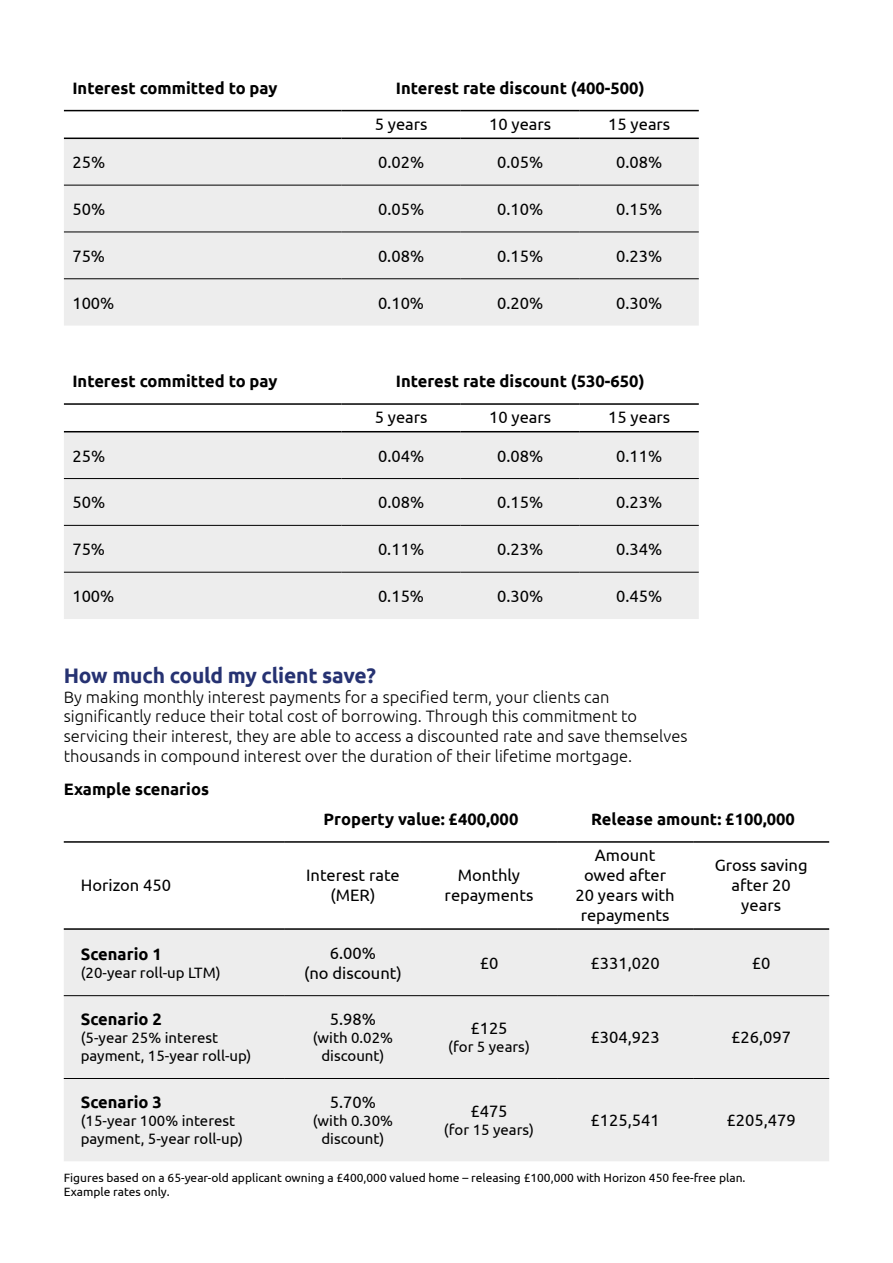
<style>
.page{position:relative;width:893px;height:1263px;background:#fff}
.page>*{position:absolute;margin:0;border:0;box-sizing:border-box;transform-origin:0 0}
.t1{font:700 21px "Ubuntu";letter-spacing:-.01em;color:#263272}
.t2{font:16.5px/19.8px "Ubuntu";color:#000;text-align:center}
.t3{font:300 16.5px/19.8px "Ubuntu";color:#000}
.t4{font:700 16.5px "Ubuntu";color:#000}
.t5{font:15px/18px "Ubuntu";color:#000}
.t6{font:12px/14.4px "Ubuntu";color:#000}
</style>
<div class="page">
<div style="left:64px;top:139px;width:635px;height:187px;background:#ededed"></div>
<hr style="left:64px;top:185px;width:278px;height:1px;background:#000">
<hr style="left:342px;top:185px;width:119px;height:1px;background:#000">
<hr style="left:461px;top:185px;width:119px;height:1px;background:#000">
<hr style="left:580px;top:185px;width:119px;height:1px;background:#000">
<hr style="left:64px;top:232px;width:278px;height:1px;background:#000">
<hr style="left:342px;top:232px;width:119px;height:1px;background:#000">
<hr style="left:461px;top:232px;width:119px;height:1px;background:#000">
<hr style="left:580px;top:232px;width:119px;height:1px;background:#000">
<hr style="left:64px;top:278px;width:278px;height:1px;background:#000">
<hr style="left:342px;top:278px;width:119px;height:1px;background:#000">
<hr style="left:461px;top:278px;width:119px;height:1px;background:#000">
<hr style="left:580px;top:278px;width:119px;height:1px;background:#000">
<hr style="left:64px;top:110px;width:278px;height:1px;background:#000">
<hr style="left:342px;top:110px;width:119px;height:1px;background:#000">
<hr style="left:461px;top:110px;width:119px;height:1px;background:#000">
<hr style="left:580px;top:110px;width:119px;height:1px;background:#000">
<hr style="left:64px;top:138px;width:278px;height:1px;background:#000">
<hr style="left:342px;top:138px;width:119px;height:1px;background:#000">
<hr style="left:461px;top:138px;width:119px;height:1px;background:#000">
<hr style="left:580px;top:138px;width:119px;height:1px;background:#000">
<div style="left:64px;top:432px;width:635px;height:187px;background:#ededed"></div>
<hr style="left:64px;top:478px;width:278px;height:1px;background:#000">
<hr style="left:342px;top:478px;width:119px;height:1px;background:#000">
<hr style="left:461px;top:478px;width:119px;height:1px;background:#000">
<hr style="left:580px;top:478px;width:119px;height:1px;background:#000">
<hr style="left:64px;top:525px;width:278px;height:1px;background:#000">
<hr style="left:342px;top:525px;width:119px;height:1px;background:#000">
<hr style="left:461px;top:525px;width:119px;height:1px;background:#000">
<hr style="left:580px;top:525px;width:119px;height:1px;background:#000">
<hr style="left:64px;top:572px;width:278px;height:1px;background:#000">
<hr style="left:342px;top:572px;width:119px;height:1px;background:#000">
<hr style="left:461px;top:572px;width:119px;height:1px;background:#000">
<hr style="left:580px;top:572px;width:119px;height:1px;background:#000">
<hr style="left:64px;top:403px;width:278px;height:2px;background:#000">
<hr style="left:342px;top:403px;width:119px;height:2px;background:#000">
<hr style="left:461px;top:403px;width:119px;height:2px;background:#000">
<hr style="left:580px;top:403px;width:119px;height:2px;background:#000">
<hr style="left:64px;top:431px;width:278px;height:1px;background:#000">
<hr style="left:342px;top:431px;width:119px;height:1px;background:#000">
<hr style="left:461px;top:431px;width:119px;height:1px;background:#000">
<hr style="left:580px;top:431px;width:119px;height:1px;background:#000">
<div style="left:64px;top:930px;width:765px;height:231px;background:#ededed"></div>
<hr style="left:64px;top:995px;width:221px;height:1px;background:#000">
<hr style="left:285px;top:995px;width:136px;height:1px;background:#000">
<hr style="left:421px;top:995px;width:136px;height:1px;background:#000">
<hr style="left:557px;top:995px;width:136px;height:1px;background:#000">
<hr style="left:693px;top:995px;width:136px;height:1px;background:#000">
<hr style="left:64px;top:1078px;width:221px;height:1px;background:#000">
<hr style="left:285px;top:1078px;width:136px;height:1px;background:#000">
<hr style="left:421px;top:1078px;width:136px;height:1px;background:#000">
<hr style="left:557px;top:1078px;width:136px;height:1px;background:#000">
<hr style="left:693px;top:1078px;width:136px;height:1px;background:#000">
<hr style="left:64px;top:841px;width:221px;height:2px;background:#000">
<hr style="left:285px;top:841px;width:136px;height:2px;background:#000">
<hr style="left:421px;top:841px;width:136px;height:2px;background:#000">
<hr style="left:557px;top:841px;width:136px;height:2px;background:#000">
<hr style="left:693px;top:841px;width:136px;height:2px;background:#000">
<hr style="left:64px;top:928px;width:221px;height:2px;background:#000">
<hr style="left:285px;top:928px;width:136px;height:2px;background:#000">
<hr style="left:421px;top:928px;width:136px;height:2px;background:#000">
<hr style="left:557px;top:928px;width:136px;height:2px;background:#000">
<hr style="left:693px;top:928px;width:136px;height:2px;background:#000">
<p class="t4" style="left:72px;top:78px;width:207px">Interest committed to pay</p>
<p class="t4" style="left:396px;top:78px;width:250px">Interest rate discount (400-500)</p>
<p class="t2" style="left:375px;top:113px;width:54px">5 years</p>
<p class="t2" style="left:489px;top:113px;width:64px">10 years</p>
<p class="t2" style="left:608px;top:113px;width:64px">15 years</p>
<p class="t2" style="left:72px;top:152px;width:34px">25%</p>
<p class="t2" style="left:378px;top:152px;width:48px">0.02%</p>
<p class="t2" style="left:497px;top:152px;width:48px">0.05%</p>
<p class="t2" style="left:616px;top:152px;width:48px">0.08%</p>
<p class="t2" style="left:72px;top:199px;width:34px">50%</p>
<p class="t2" style="left:378px;top:199px;width:48px">0.05%</p>
<p class="t2" style="left:497px;top:199px;width:48px">0.10%</p>
<p class="t2" style="left:616px;top:199px;width:48px">0.15%</p>
<p class="t2" style="left:72px;top:245px;width:34px">75%</p>
<p class="t2" style="left:378px;top:245px;width:48px">0.08%</p>
<p class="t2" style="left:497px;top:245px;width:48px">0.15%</p>
<p class="t2" style="left:616px;top:245px;width:48px">0.23%</p>
<p class="t2" style="left:72px;top:292px;width:44px">100%</p>
<p class="t2" style="left:378px;top:292px;width:48px">0.10%</p>
<p class="t2" style="left:497px;top:292px;width:48px">0.20%</p>
<p class="t2" style="left:616px;top:292px;width:48px">0.30%</p>
<p class="t4" style="left:72px;top:371px;width:207px">Interest committed to pay</p>
<p class="t4" style="left:396px;top:371px;width:250px">Interest rate discount (530-650)</p>
<p class="t2" style="left:375px;top:407px;width:54px">5 years</p>
<p class="t2" style="left:489px;top:407px;width:64px">10 years</p>
<p class="t2" style="left:608px;top:407px;width:64px">15 years</p>
<p class="t2" style="left:72px;top:445px;width:34px">25%</p>
<p class="t2" style="left:378px;top:445px;width:48px">0.04%</p>
<p class="t2" style="left:497px;top:445px;width:48px">0.08%</p>
<p class="t2" style="left:616px;top:445px;width:48px">0.11%</p>
<p class="t2" style="left:72px;top:492px;width:34px">50%</p>
<p class="t2" style="left:378px;top:492px;width:48px">0.08%</p>
<p class="t2" style="left:497px;top:492px;width:48px">0.15%</p>
<p class="t2" style="left:616px;top:492px;width:48px">0.23%</p>
<p class="t2" style="left:72px;top:539px;width:34px">75%</p>
<p class="t2" style="left:378px;top:539px;width:48px">0.11%</p>
<p class="t2" style="left:497px;top:539px;width:48px">0.23%</p>
<p class="t2" style="left:616px;top:539px;width:48px">0.34%</p>
<p class="t2" style="left:72px;top:586px;width:44px">100%</p>
<p class="t2" style="left:378px;top:586px;width:48px">0.15%</p>
<p class="t2" style="left:497px;top:586px;width:48px">0.30%</p>
<p class="t2" style="left:616px;top:586px;width:48px">0.45%</p>
<p class="t1" style="left:64px;top:662px;width:314px">How much could my client save?</p>
<p class="t3" style="left:64px;top:686px;width:625px">By making monthly interest payments for a specified term, your clients can significantly reduce their total cost of borrowing. Through this commitment to servicing their interest, they are able to access a discounted rate and save themselves thousands in compound interest over the duration of their lifetime mortgage.</p>
<p class="t4" style="left:64px;top:779px;width:147px">Example scenarios</p>
<p class="t4" style="left:324px;top:809px;width:196px">Property value: £400,000</p>
<p class="t4" style="left:591px;top:809px;width:205px">Release amount: £100,000</p>
<p class="t2" style="left:81px;top:874px;width:92px">Horizon 450</p>
<p class="t2" style="left:306px;top:865px;width:95px">Interest rate (MER)</p>
<p class="t2" style="left:445px;top:865px;width:90px">Monthly repayments</p>
<p class="t2" style="left:576px;top:845px;width:101px">Amount owed after<br>20 years with repayments</p>
<p class="t2" style="left:715px;top:855px;width:94px">Gross saving after 20 years</p>
<p class="t4" style="left:81px;top:944px;width:82px">Scenario 1</p>
<p class="t5" style="left:81px;top:963px;width:141px">(20-year roll-up LTM)</p>
<p class="t4" style="left:81px;top:1009px;width:82px">Scenario 2</p>
<p class="t5" style="left:81px;top:1029px;width:172px">(5-year 25% interest payment, 15-year roll-up)</p>
<p class="t4" style="left:81px;top:1092px;width:82px">Scenario 3</p>
<p class="t5" style="left:81px;top:1111px;width:164px">(15-year 100% interest payment, 5-year roll-up)</p>
<p class="t2" style="left:304px;top:942px;width:99px">6.00%<br>(no discount)</p>
<p class="t2" style="left:480px;top:952px;width:20px">£0</p>
<p class="t2" style="left:590px;top:952px;width:71px">£331,020</p>
<p class="t2" style="left:752px;top:952px;width:20px">£0</p>
<p class="t2" style="left:330px;top:1009px;width:48px">5.98%</p>
<p class="t5" style="left:313px;top:1029px;width:82px;text-align:center">(with 0.02% discount)</p>
<p class="t2" style="left:330px;top:1092px;width:48px">5.70%</p>
<p class="t5" style="left:313px;top:1111px;width:82px;text-align:center">(with 0.30% discount)</p>
<p class="t2" style="left:470px;top:1018px;width:39px">£125</p>
<p class="t5" style="left:448px;top:1038px;width:83px">(for 5 years)</p>
<p class="t2" style="left:470px;top:1101px;width:39px">£475</p>
<p class="t5" style="left:444px;top:1120px;width:92px">(for 15 years)</p>
<p class="t2" style="left:590px;top:1027px;width:71px">£304,923</p>
<p class="t2" style="left:731px;top:1027px;width:61px">£26,097</p>
<p class="t2" style="left:590px;top:1110px;width:71px">£125,541</p>
<p class="t2" style="left:726px;top:1110px;width:71px">£205,479</p>
<p class="t6" style="left:64px;top:1170px;width:683px">Figures based on a 65-year-old applicant owning a £400,000 valued home – releasing £100,000 with Horizon 450 fee-free plan.<br>Example rates only.</p>
</div>
